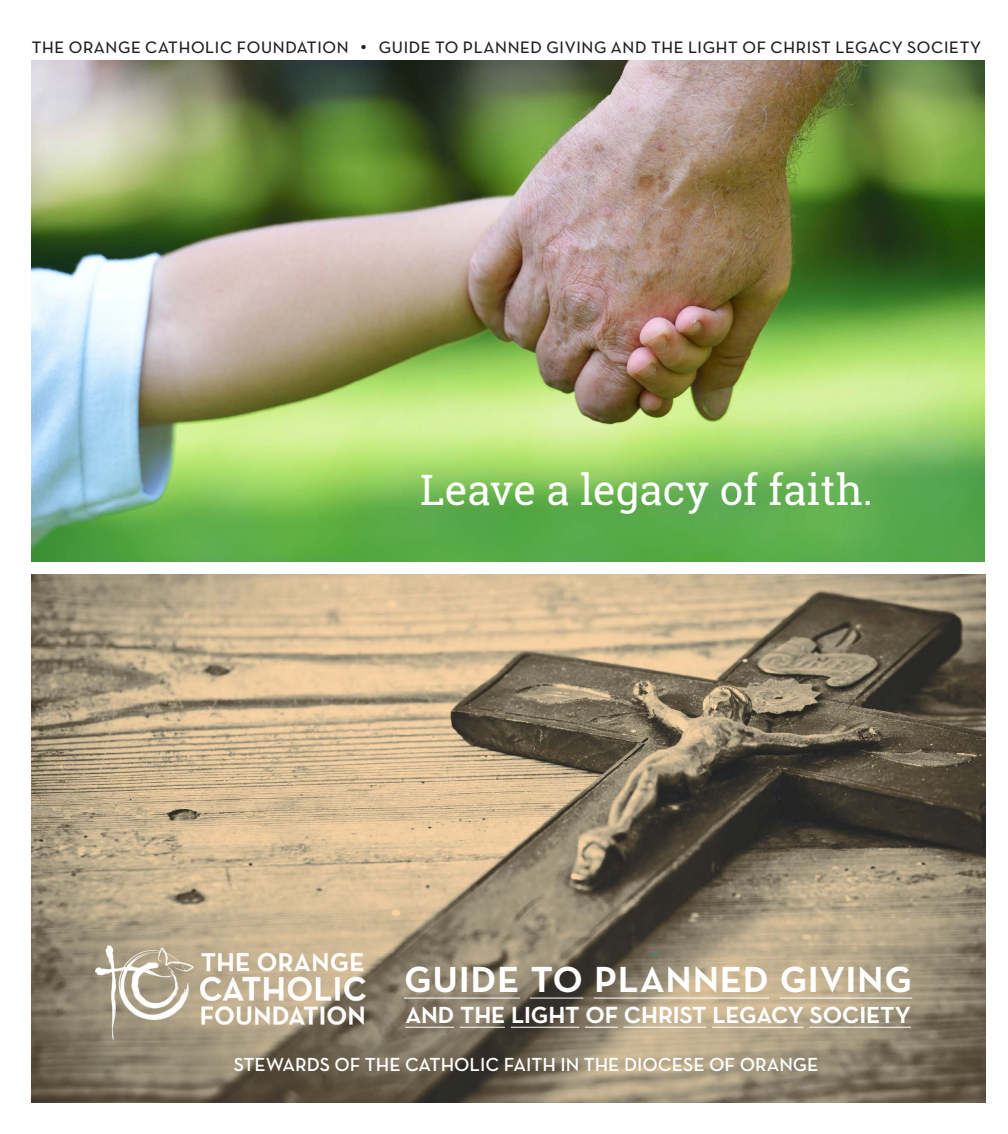
<style>
.page{position:relative;width:1008px;height:1134px;background:#fff}
.page>*{position:absolute;margin:0;border:0;box-sizing:border-box;transform-origin:0 0}
.t1{font:600 49px "Neutraface Text";color:#fff}
.Quotes{font:42px "Roboto Slab";color:#fff}
.t2{font:600 31.5px "Neutraface Text";letter-spacing:-.025em;color:#fff}
.t3{font:22.75px "Neutraface Text";color:#231f20}
.t4{font:600 19.25px "Neutraface Text";color:#fff}
</style>
<div class="page">
<img style="left:32px;top:575px;width:953px;height:527px">
<img style="left:32px;top:61px;width:952px;height:501px">
<hr style="left:404px;top:998px;width:116px;height:1px;background:#fff">
<hr style="left:530px;top:998px;width:53px;height:1px;background:#fff">
<hr style="left:594px;top:998px;width:175px;height:1px;background:#fff">
<hr style="left:779px;top:998px;width:133px;height:1px;background:#fff">
<hr style="left:405px;top:1027px;width:49px;height:1px;background:#fff">
<hr style="left:460px;top:1027px;width:45px;height:1px;background:#fff">
<hr style="left:511px;top:1027px;width:68px;height:1px;background:#fff">
<hr style="left:585px;top:1027px;width:33px;height:1px;background:#fff">
<hr style="left:624px;top:1027px;width:82px;height:1px;background:#fff">
<hr style="left:712px;top:1027px;width:91px;height:1px;background:#fff">
<hr style="left:809px;top:1027px;width:102px;height:1px;background:#fff">
<img style="left:96px;top:946px;width:270px;height:93px">
<p class="t3" style="left:32px;top:31px;width:952px">the orange catholic foundation • guide to planned giving and the light of christ legacy society</p>
<p class="Quotes" style="left:420px;top:461px;width:454px">Leave a legacy of faith.</p>
<p class="t1" style="left:404px;top:944px;width:510px">guide to planned giving</p>
<p class="t2" style="left:405px;top:993px;width:507px">and the light of christ legacy society</p>
<p class="t4" style="left:234px;top:1052px;width:586px">STEWARDS OF THE CATHOLIC FAITH IN THE DIOCESE OF ORANGE</p>
</div>
